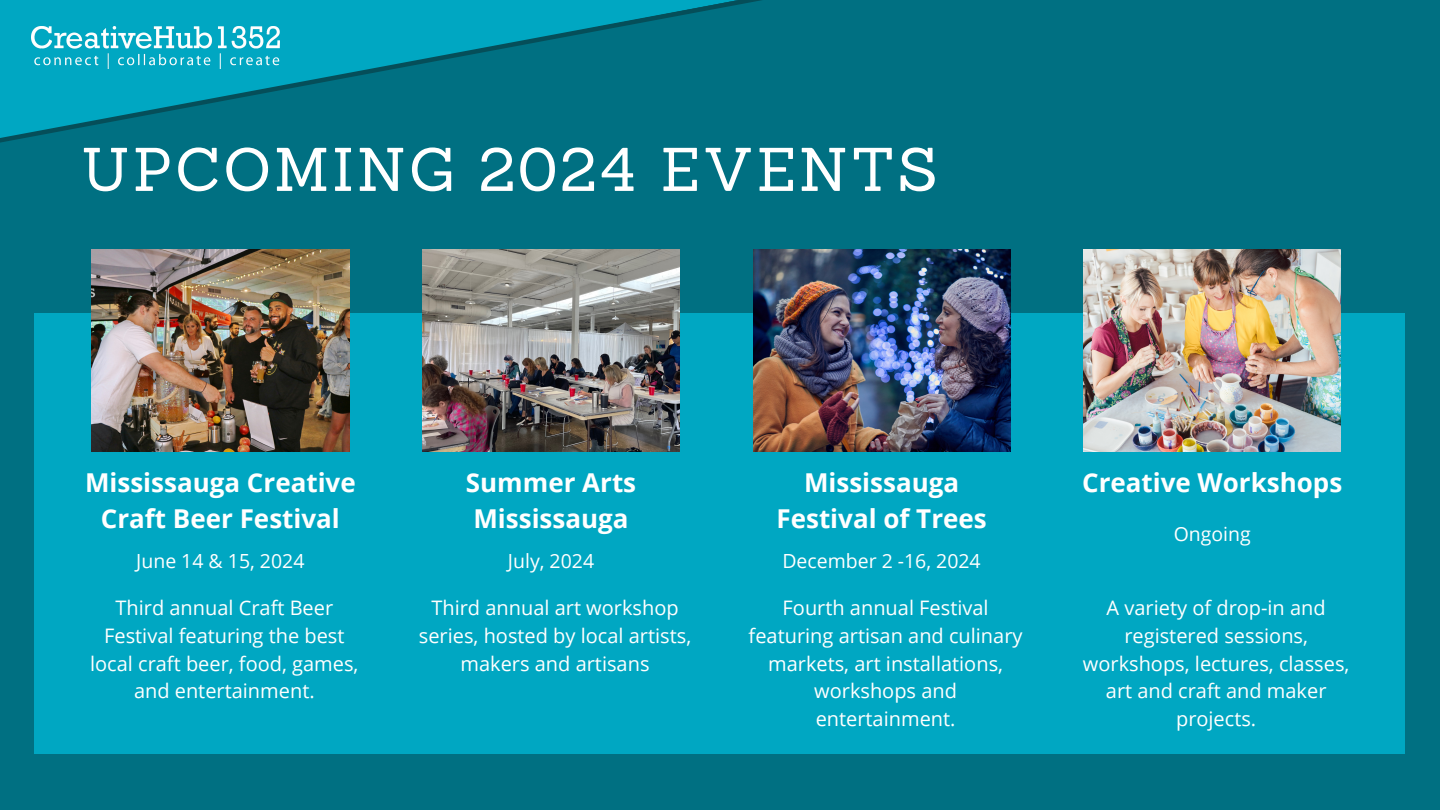
<style>
.page{position:relative;width:1440px;height:810px;background:#007082}
.page>*{position:absolute;margin:0;border:0;box-sizing:border-box;transform-origin:0 0}
.t1{font:60px "Sanchez";letter-spacing:.05em;color:#fff}
.t2{font:700 26px/36px "Open Sans";color:#fff;text-align:center}
.t3{font:20px/27.8px "Open Sans";color:#fff;text-align:center}
.t4{font:19.5px "Open Sans";color:#fff}
</style>
<div class="page">
<div style="left:34px;top:313px;width:1371px;height:440px;background:#00a7c2"></div>
<svg style="left:0;top:0;width:762px;height:143px"></svg>
<img style="left:92px;top:250px;width:257px;height:201px">
<img style="left:423px;top:250px;width:257px;height:201px">
<img style="left:753px;top:250px;width:257px;height:201px">
<img style="left:1084px;top:250px;width:257px;height:201px">
<p class="t1" style="left:81px;top:131px;width:858px">UPCOMING 2024 EVENTS</p>
<p class="t2" style="left:85px;top:464px;width:272px">Mississauga Creative<br>Craft Beer Festival</p>
<h1 class="t4" style="left:136px;top:548px;width:170px">June 14 &amp; 15, 2024</h1>
<h2 class="t3" style="left:90px;top:594px;width:270px">Third annual Craft Beer<br>Festival featuring the best local craft beer, food, games, and entertainment.</h2>
<h2 class="t2" style="left:466px;top:464px;width:172px;text-align:left">Summer Arts<br>Mississauga</h2>
<p class="t4" style="left:508px;top:548px;width:88px">July, 2024</p>
<p class="t3" style="left:419px;top:594px;width:274px">Third annual art workshop series, hosted by local artists, makers and artisans</p>
<h2 class="t2" style="left:776px;top:464px;width:212px">Mississauga<br>Festival of Trees</h2>
<p class="t4" style="left:782px;top:548px;width:200px">December 2 -16, 2024</p>
<p class="t3" style="left:749px;top:594px;width:275px">Fourth annual Festival featuring artisan and culinary markets, art installations, workshops and entertainment.</p>
<h2 class="t2" style="left:1082px;top:464px;width:262px">Creative Workshops</h2>
<p class="t4" style="left:1174px;top:520px;width:79px">Ongoing</p>
<p class="t3" style="left:1083px;top:594px;width:268px">A variety of drop-in and registered sessions, workshops, lectures, classes, art and craft and maker projects.</p>
</div>
